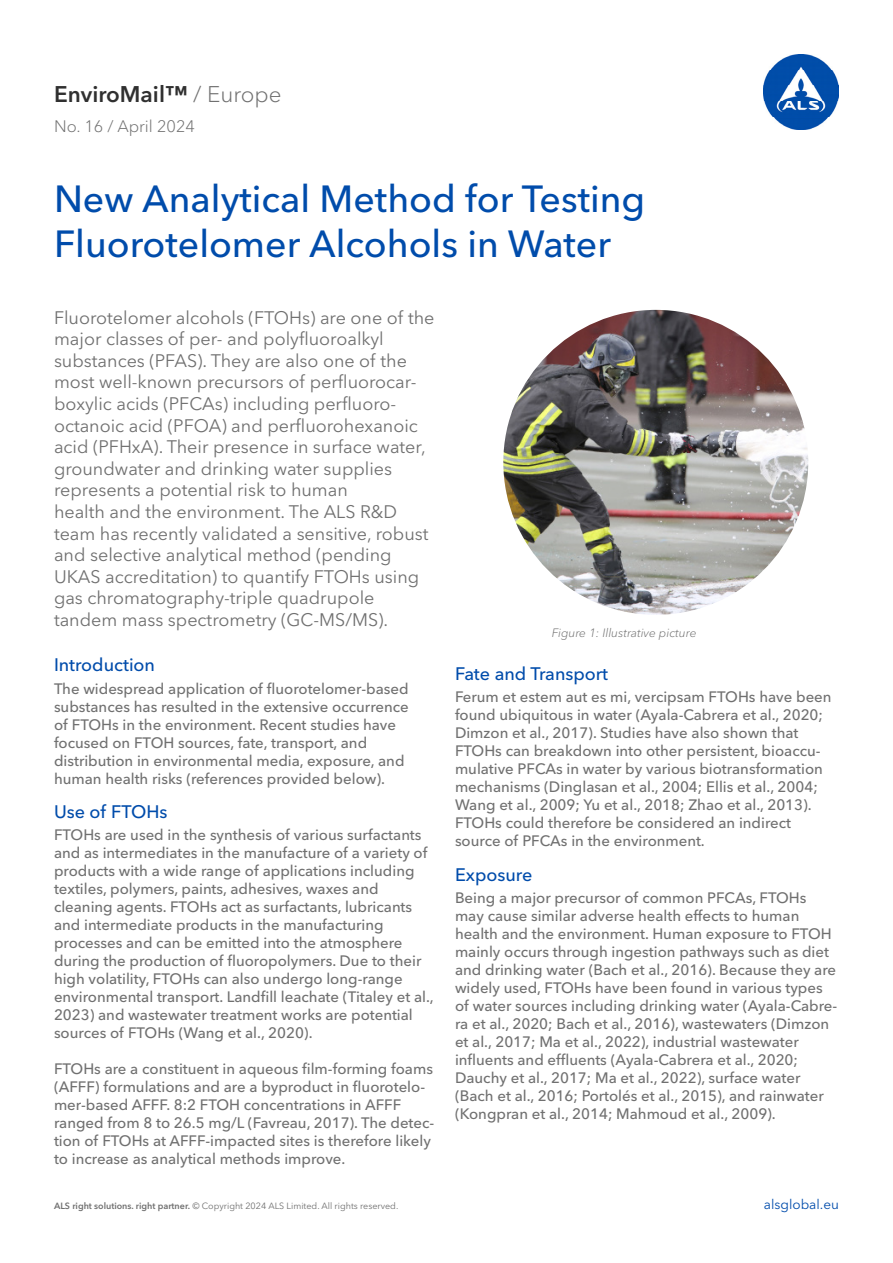
<style>
.page{position:relative;width:893px;height:1263px;background:#fff}
.page>*{position:absolute;margin:0;border:0;box-sizing:border-box;transform-origin:0 0}
.t1{font:500 37.5px/45px "Avenir Next LT Pro";color:#004cab}
.t2{font:600 22.5px "Avenir Next LT Pro";color:#303030}
.t3{font:18px/21.6px "Avenir Next LT Pro";color:#707070}
.t4{font:500 18px "Avenir Next LT Pro";color:#004cab}
.t5{font:300 16.5px "Avenir Next LT Pro";color:#707070}
.t6{font:500 15px/18px "Avenir Next LT Pro";color:#707070}
.t7{font:13.5px "Avenir Next LT Pro";color:#004cab}
.t8{font:italic 300 12px "Avenir Next LT Pro";color:#707070}
.t9{font:9px "Avenir Next LT Pro";color:#707070}
.s1{font-weight:300;color:#707070}
.s2{font-weight:600}
</style>
<div class="page">
<img style="left:764px;top:54px;width:75px;height:75px">
<img style="left:503px;top:310px;width:305px;height:305px;border-radius:152px">
<p class="t2" style="left:54px;top:80px;width:229px">EnviroMail™ <span class="s1">/ Europe</span></p>
<p class="t5" style="left:54px;top:116px;width:142px">No. 16 / April 2024</p>
<p class="t1" style="left:54px;top:176px;width:593px">New Analytical Method for Testing<br>Fluorotelomer Alcohols in Water</p>
<p class="t3" style="left:54px;top:306px;width:382px">Fluorotelomer alcohols (FTOHs) are one of the major classes of per- and polyfluoroalkyl</p>
<p class="t3" style="left:54px;top:350px;width:373px">substances (PFAS). They are also one of the most well-known precursors of perfluorocar&shy;boxylic acids (PFCAs) including perfluoro&shy;octanoic acid (PFOA) and perfluorohexanoic acid (PFHxA). Their presence in surface water, groundwater and drinking water supplies</p>
<p class="t3" style="left:54px;top:479px;width:295px">represents a potential risk to human</p>
<p class="t3" style="left:54px;top:501px;width:376px">health and the environment. The ALS R&amp;D team has recently validated a sensitive, robust and selective analytical method (pending UKAS accreditation) to quantify FTOHs using gas chromatography-triple quadrupole</p>
<p class="t3" style="left:54px;top:609px;width:336px">tandem mass spectrometry (GC-MS/MS).</p>
<p class="t4" style="left:54px;top:654px;width:103px">Introduction</p>
<p class="t6" style="left:54px;top:679px;width:356px">The widespread application of fluorotelomer-based substances has resulted in the extensive occurrence</p>
<p class="t6" style="left:54px;top:715px;width:344px">of FTOHs in the environment. Recent studies have</p>
<p class="t6" style="left:54px;top:733px;width:315px">focused on FTOH sources, fate, transport, and</p>
<p class="t6" style="left:54px;top:751px;width:352px">distribution in environmental media, exposure, and human health risks (references provided below).</p>
<p class="t4" style="left:54px;top:801px;width:115px">Use of FTOHs</p>
<p class="t6" style="left:54px;top:826px;width:375px">FTOHs are used in the synthesis of various surfactants and as intermediates in the manufacture of a variety of products with a wide range of applications including textiles, polymers, paints, adhesives, waxes and</p>
<p class="t6" style="left:54px;top:898px;width:360px">cleaning agents. FTOHs act as surfactants, lubricants and intermediate products in the manufacturing</p>
<p class="t6" style="left:54px;top:934px;width:350px">processes and can be emitted into the atmosphere</p>
<p class="t6" style="left:54px;top:952px;width:369px">during the production of fluoropolymers. Due to their high volatility, FTOHs can also undergo long-range</p>
<p class="t6" style="left:54px;top:988px;width:381px">environmental transport. Landfill leachate (Titaley et al.,<br>2023) and wastewater treatment works are potential sources of FTOHs (Wang et al., 2020).</p>
<p class="t6" style="left:54px;top:1060px;width:380px">FTOHs are a constituent in aqueous film-forming foams (AFFF) formulations and are a byproduct in fluorotelo&shy;mer-based AFFF. 8:2 FTOH concentrations in AFFF</p>
<p class="t6" style="left:54px;top:1114px;width:382px">ranged from 8 to 26.5 mg/L (Favreau, 2017). The detec&shy;tion of FTOHs at AFFF-impacted sites is therefore likely to increase as analytical methods improve.</p>
<p class="t8" style="left:552px;top:625px;width:146px">Figure 1: Illustrative picture</p>
<p class="t4" style="left:455px;top:663px;width:155px">Fate and Transport</p>
<p class="t6" style="left:455px;top:688px;width:378px">Ferum et estem aut es mi, vercipsam FTOHs have been found ubiquitous in water (Ayala-Cabrera et al., 2020; Dimzon et al., 2017). Studies have also shown that FTOHs can breakdown into other persistent, bioaccu&shy;mulative PFCAs in water by various biotransformation mechanisms (Dinglasan et al., 2004; Ellis et al., 2004; Wang et al., 2009; Yu et al., 2018; Zhao et al., 2013).<br>FTOHs could therefore be considered an indirect</p>
<p class="t6" style="left:455px;top:832px;width:251px">source of PFCAs in the environment.</p>
<p class="t4" style="left:455px;top:864px;width:79px">Exposure</p>
<p class="t6" style="left:455px;top:889px;width:384px">Being a major precursor of common PFCAs, FTOHs may cause similar adverse health effects to human health and the environment. Human exposure to FTOH mainly occurs through ingestion pathways such as diet and drinking water (Bach et al., 2016). Because they are widely used, FTOHs have been found in various types of water sources including drinking water (Ayala-Cabre&shy;ra et al., 2020; Bach et al., 2016), wastewaters (Dimzon et al., 2017; Ma et al., 2022), industrial wastewater influents and effluents (Ayala-Cabrera et al., 2020;</p>
<p class="t6" style="left:455px;top:1069px;width:370px">Dauchy et al., 2017; Ma et al., 2022), surface water (Bach et al., 2016; Portolés et al., 2015), and rainwater (Kongpran et al., 2014; Mahmoud et al., 2009).</p>
<p class="t9" style="left:54px;top:1200px;width:346px"><span class="s2">ALS right solutions. right partner.</span> © Copyright 2024 ALS Limited. All rights reserved.</p>
<p class="t7" style="left:764px;top:1196px;width:77px">alsglobal.eu</p>
</div>
